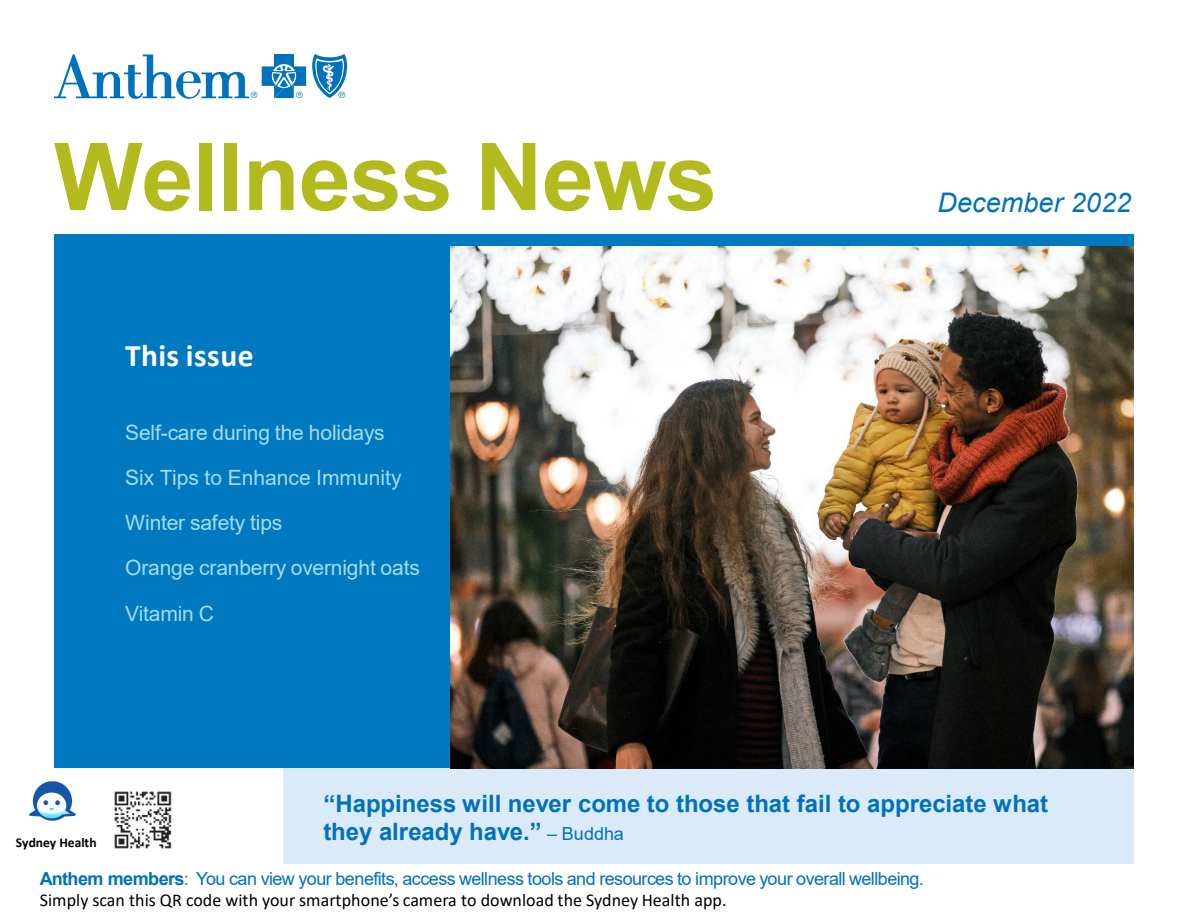
<style>
.page{position:relative;width:1188px;height:918px;background:#fff}
.page>*{position:absolute;margin:0;border:0;box-sizing:border-box;transform-origin:0 0}
.t1{font:700 93.75px "Arial";letter-spacing:-.01em;color:#b2bb1d}
.t2{font:700 31.5px "Calibri";letter-spacing:.015em;color:#fff}
.t3{font:italic 27px "Arial";letter-spacing:.005em;color:#0072bc}
.t4{font:700 24px/28.8px "Arial";color:#0072bc}
.t5{font:21px "Arial";letter-spacing:-.01em;color:#a2dcef}
.t6{font:18px "Arial";letter-spacing:-.03em;color:#0070c0}
.t7{font:18px "Calibri";color:#000}
.t8{font:700 13.5px "Calibri";color:#000}
.s1{font-weight:400;font-size:18px}
.s2{font-weight:700}
</style>
<div class="page">
<div style="left:283px;top:768px;width:851px;height:96px;background:#dbeaf8"></div>
<img style="left:176px;top:72px;width:25px;height:27px">
<svg style="left:54px;top:54px;width:121px;height:45px"></svg>
<img style="left:274px;top:54px;width:20px;height:12px">
<svg style="left:202px;top:66px;width:104px;height:32px"></svg>
<svg style="left:312px;top:54px;width:35px;height:44px"></svg>
<div style="left:54px;top:235px;width:1080px;height:533px;background:#0079c1"></div>
<img style="left:450px;top:246px;width:683px;height:522px">
<img style="left:29px;top:781px;width:47px;height:39px">
<img style="left:114px;top:791px;width:58px;height:58px">
<h2 class="t1" style="left:54px;top:111px;width:665px">Wellness News</h2>
<p class="t2" style="left:125px;top:334px;width:130px">This issue</p>
<p class="t5" style="left:125px;top:418px;width:261px">Self-care during the holidays</p>
<p class="t5" style="left:125px;top:463px;width:278px">Six Tips to Enhance Immunity</p>
<p class="t5" style="left:125px;top:508px;width:159px">Winter safety tips</p>
<p class="t5" style="left:125px;top:554px;width:296px">Orange cranberry overnight oats</p>
<p class="t5" style="left:125px;top:599px;width:90px">Vitamin C</p>
<p class="t3" style="left:937px;top:185px;width:195px">December 2022</p>
<p class="t4" style="left:323px;top:789px;width:726px">“Happiness will never come to those that fail to appreciate what they already have.” <span class="s1">– Buddha</span></p>
<p class="t8" style="left:16px;top:833px;width:82px">Sydney Health</p>
<p class="t6" style="left:40px;top:866px;width:885px"><span class="s2">Anthem members</span>: You can view your benefits, access wellness tools and resources to improve your overall wellbeing.</p>
<p class="t7" style="left:40px;top:887px;width:688px">Simply scan this QR code with your smartphone’s camera to download the Sydney Health app.</p>
</div>
